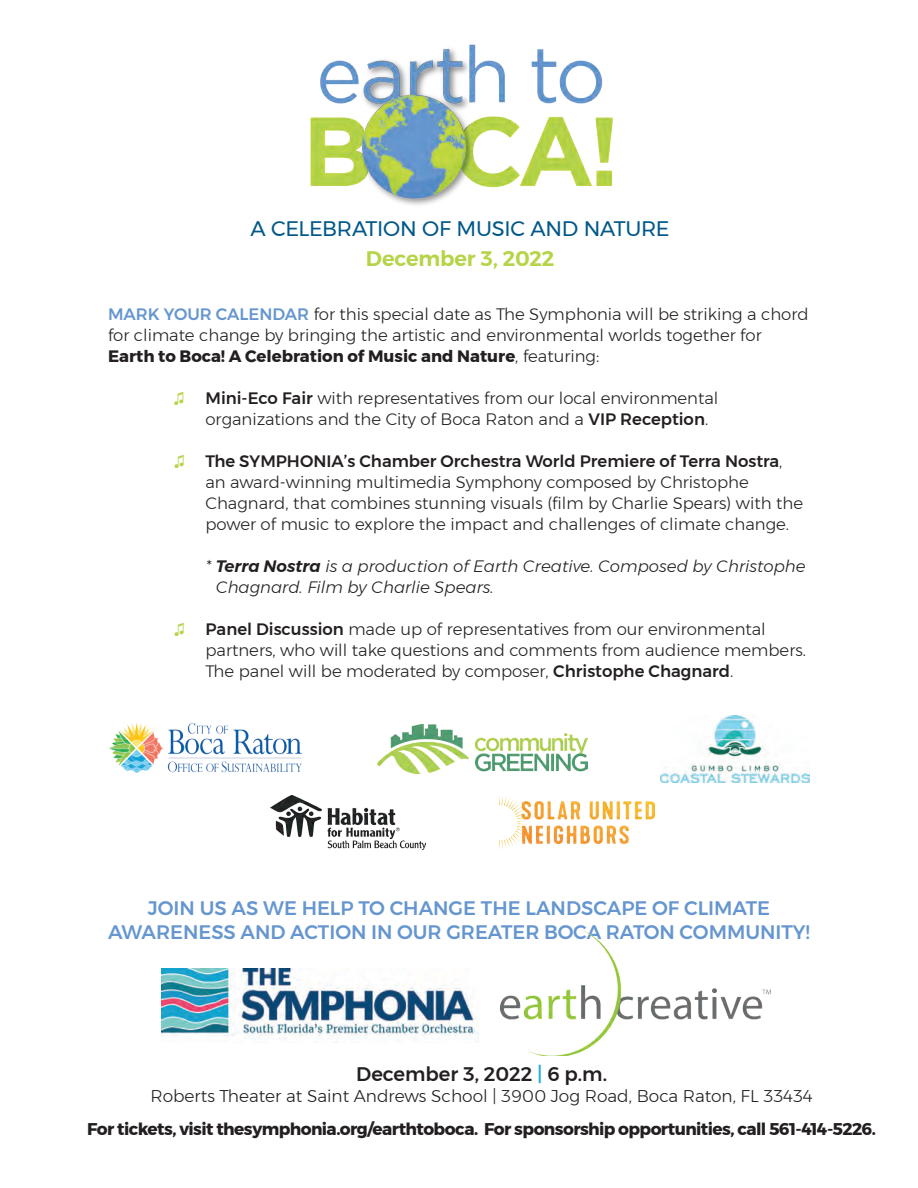
<style>
.page{position:relative;width:918px;height:1188px;background:#fff}
.page>*{position:absolute;margin:0;border:0;box-sizing:border-box;transform-origin:0 0}
.t1{font:21px "Montserrat";letter-spacing:-.015em;color:#015888}
.t2{font:600 21px "Montserrat";letter-spacing:-.01em;color:#b6d448}
.t3{font:500 19.65px "Montserrat";color:#231f20}
.t4{font:500 19.5px/24px "Montserrat";color:#6596cf;text-align:center}
.t5{font:700 16.95px "Montserrat";letter-spacing:-.035em;color:#231f20}
.t6{font:300 16.95px "Montserrat";color:#231f20}
.t7{font:300 16.5px/21px "Montserrat";color:#231f20}
.t8{font:italic 300 16.5px/21px "Montserrat";color:#231f20}
.s1{font-weight:500;color:#6596cf}
.s2{font-weight:700}
.s3{font-family:"Arial";font-weight:700;color:#b6d448}
.s4{font-weight:500}
.s5{font-weight:600}
.s6{color:#1eaed8}
</style>
<div class="page">
<img style="left:310px;top:44px;width:303px;height:161px">
<img style="left:501px;top:796px;width:153px;height:53px">
<img style="left:270px;top:796px;width:155px;height:54px">
<img style="left:661px;top:715px;width:148px;height:67px">
<img style="left:377px;top:724px;width:210px;height:49px">
<img style="left:109px;top:723px;width:193px;height:50px">
<img style="left:161px;top:968px;width:318px;height:75px">
<img style="left:500px;top:930px;width:271px;height:126px">
<p class="t1" style="left:250px;top:212px;width:421px">A CELEBRATION OF MUSIC AND NATURE</p>
<p class="t2" style="left:366px;top:242px;width:190px">December 3, 2022</p>
<p class="t7" style="left:108px;top:303px;width:702px"><span class="s1">MARK YOUR CALENDAR</span> for this special date as The Symphonia will be striking a chord for climate change by bringing the artistic and environmental worlds together for<br><span class="s2">Earth to Boca! A Celebration of Music and Nature</span>, featuring:</p>
<p class="t7" style="left:206px;top:387px;width:514px;text-indent:-32px"><span class="s3">♫</span> <span class="s4">Mini-Eco Fair</span> with representatives from our local environmental organizations and the City of Boca Raton and a <span class="s4">VIP Reception</span>.</p>
<p class="t7" style="left:206px;top:450px;width:599px;text-indent:-31px"><span class="s3">♫</span> <span class="s4">The SYMPHONIA’s Chamber Orchestra World Premiere of Terra Nostra</span>, an award-winning multimedia Symphony composed by Christophe Chagnard, that combines stunning visuals (film by Charlie Spears) with the power of music to explore the impact and challenges of climate change.</p>
<p class="t8" style="left:216px;top:555px;width:592px;text-indent:-10px">* <span class="s5">Terra Nostra</span> is a production of Earth Creative. Composed by Christophe<br>Chagnard. Film by Charlie Spears.</p>
<p class="t7" style="left:206px;top:618px;width:602px;text-indent:-31px"><span class="s3">♫</span> <span class="s4">Panel Discussion</span> made up of representatives from our environmental partners, who will take questions and comments from audience members.<br>The panel will be moderated by composer, <span class="s4">Christophe Chagnard</span>.</p>
<p class="t4" style="left:108px;top:896px;width:703px">JOIN US AS WE HELP TO CHANGE THE LANDSCAPE OF CLIMATE<br>AWARENESS AND ACTION IN OUR GREATER BOCA RATON COMMUNITY!</p>
<p class="t3" style="left:356px;top:1059px;width:252px">December 3, 2022 <span class="s6">|</span> 6 p.m.</p>
<p class="t6" style="left:150px;top:1084px;width:664px">Roberts Theater at Saint Andrews School | 3900 Jog Road, Boca Raton, FL 33434</p>
<p class="t5" style="left:87px;top:1116px;width:790px">For tickets, visit thesymphonia.org/earthtoboca. For sponsorship opportunities, call 561-414-5226.</p>
</div>
